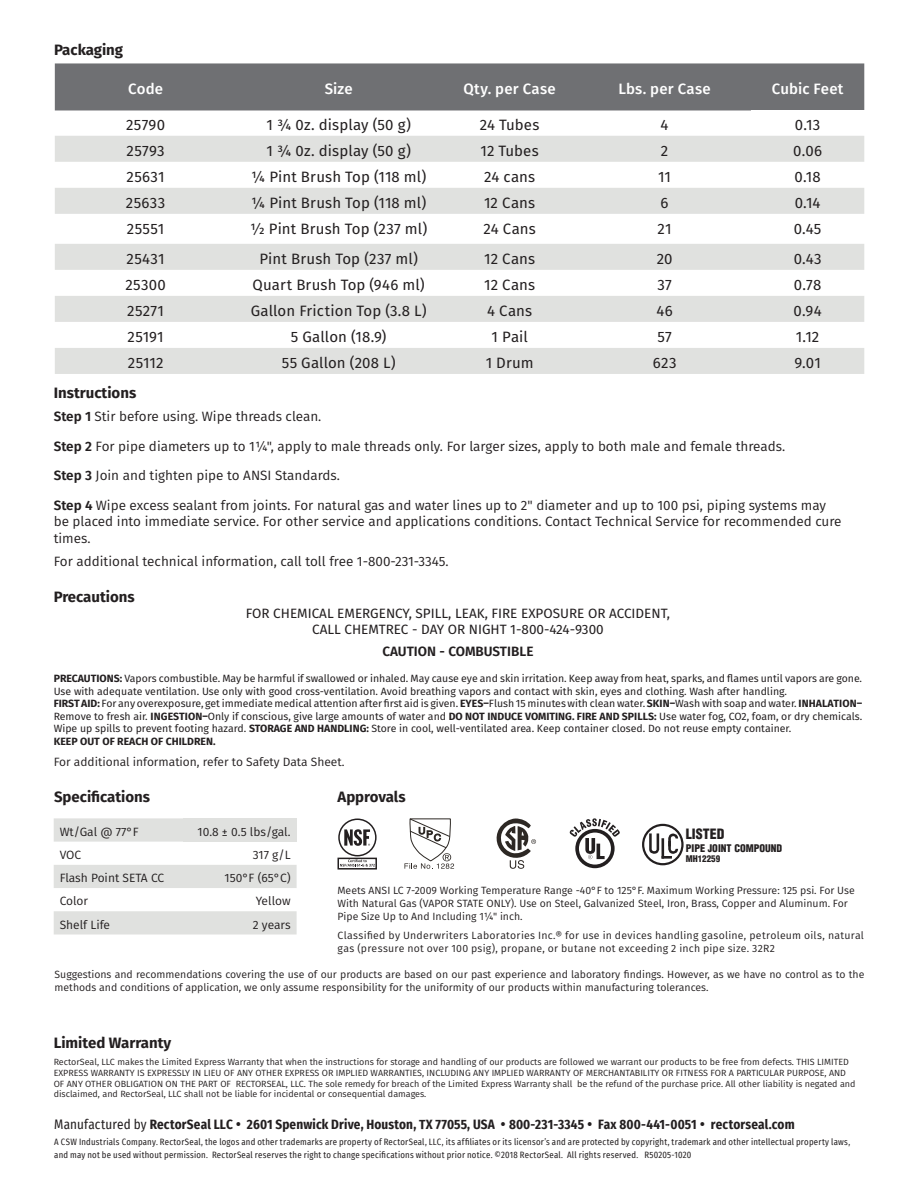
<style>
.page{position:relative;width:918px;height:1188px;background:#fff}
.page>*{position:absolute;margin:0;border:0;box-sizing:border-box;transform-origin:0 0}
.t1{font:15px "Fira Sans";letter-spacing:.01em;color:#231f20}
.t2{font:700 15px "Fira Sans";color:#231f20}
.t3{font:500 15px "Fira Sans";letter-spacing:.01em;color:#fff}
.t4{font:900 condensed 13.95px "Helvetica LT Std";color:#231f20}
.t5{font:13.5px/29.7px "Fira Sans";color:#231f20}
.t6{font:700 13.5px "Fira Sans Condensed";letter-spacing:.01em;color:#231f20}
.t7{font:13.5px/16.2px "Fira Sans";color:#231f20;text-align:center}
.t8{font:600 13.5px "Fira Sans";color:#231f20}
.t9{font:12px "Fira Sans";color:#231f20}
.t10{font:10.5px/12.6px "Fira Sans";color:#231f20}
.t11{font:10.5px/12.6px "Fira Sans";color:#231f20}
.t12{font:10.5px/12.6px "Fira Sans";letter-spacing:.025em;color:#231f20}
.t13{font:900 condensed 10.35px "Helvetica LT Std";color:#231f20}
.t14{font:9px/10.8px "Fira Sans";color:#231f20}
.t15{font:9px/12.9px "Fira Sans Condensed";letter-spacing:.025em;color:#231f20}
.t16{font:900 condensed 9px "Helvetica LT Std";color:#231f20}
.s1{font-weight:600}
.s2{font-weight:700}
.s3{font-weight:400}
</style>
<div class="page">
<svg style="left:55px;top:136px;width:809px;height:238px;fill:#e0e1df"></svg>
<div style="left:55px;top:63px;width:810px;height:48px;background:#6f7073"></div>
<svg style="left:54px;top:818px;width:243px;height:116px"></svg>
<div style="left:183px;top:818px;width:114px;height:24px;background:#e0e1df"></div>
<svg style="left:404px;top:818px;width:50px;height:51px"></svg>
<svg style="left:496px;top:819px;width:40px;height:50px"></svg>
<div style="left:338px;top:819px;width:39px;height:37px;border:2px solid #231f20;border-radius:50%"></div>
<svg style="left:344px;top:829px;width:26px;height:17px"></svg>
<div style="left:338px;top:858px;width:39px;height:12px;border:2px solid #231f20"></div>
<svg style="left:340px;top:859px;width:35px;height:8px"></svg>
<svg style="left:570px;top:818px;width:50px;height:50px"></svg>
<svg style="left:642px;top:824px;width:42px;height:41px"></svg>
<h1 class="t2" style="left:54px;top:37px;width:71px">Packaging</h1>
<h1 class="t3" style="left:128px;top:77px;width:36px">Code</h1>
<h1 class="t3" style="left:325px;top:77px;width:29px">Size</h1>
<h1 class="t3" style="left:464px;top:77px;width:94px">Qty. per Case</h1>
<h1 class="t3" style="left:618px;top:77px;width:94px">Lbs. per Case</h1>
<h1 class="t3" style="left:772px;top:77px;width:73px">Cubic Feet</h1>
<h1 class="t1" style="left:126px;top:113px;width:41px">25790</h1>
<h1 class="t1" style="left:266px;top:113px;width:146px">1 3/4 0z. display (50 g)</h1>
<h1 class="t1" style="left:480px;top:113px;width:61px">24 Tubes</h1>
<h1 class="t1" style="left:661px;top:113px;width:9px">4</h1>
<h1 class="t1" style="left:795px;top:113px;width:27px">0.13</h1>
<h1 class="t1" style="left:127px;top:139px;width:40px">25793</h1>
<h1 class="t1" style="left:266px;top:139px;width:146px">1 3/4 0z. display (50 g)</h1>
<h1 class="t1" style="left:481px;top:139px;width:60px">12 Tubes</h1>
<h1 class="t1" style="left:661px;top:139px;width:9px">2</h1>
<h1 class="t1" style="left:793px;top:139px;width:30px">0.06</h1>
<h1 class="t1" style="left:126px;top:165px;width:40px">25631</h1>
<h1 class="t1" style="left:251px;top:165px;width:177px">1/4 Pint Brush Top (118 ml)</h1>
<h1 class="t1" style="left:484px;top:165px;width:53px">24 cans</h1>
<h1 class="t1" style="left:658px;top:165px;width:14px">11</h1>
<h1 class="t1" style="left:795px;top:165px;width:28px">0.18</h1>
<h1 class="t1" style="left:126px;top:191px;width:41px">25633</h1>
<h1 class="t1" style="left:251px;top:191px;width:177px">1/4 Pint Brush Top (118 ml)</h1>
<h1 class="t1" style="left:484px;top:191px;width:53px">12 Cans</h1>
<h1 class="t1" style="left:661px;top:191px;width:9px">6</h1>
<h1 class="t1" style="left:795px;top:191px;width:27px">0.14</h1>
<h1 class="t1" style="left:127px;top:217px;width:39px">25551</h1>
<h1 class="t1" style="left:250px;top:217px;width:179px">1/2 Pint Brush Top (237 ml)</h1>
<h1 class="t1" style="left:484px;top:217px;width:54px">24 Cans</h1>
<h1 class="t1" style="left:658px;top:217px;width:16px">21</h1>
<h1 class="t1" style="left:794px;top:217px;width:29px">0.45</h1>
<h1 class="t1" style="left:127px;top:247px;width:40px">25431</h1>
<h1 class="t1" style="left:259px;top:247px;width:160px">Pint Brush Top (237 ml)</h1>
<h1 class="t1" style="left:484px;top:247px;width:53px">12 Cans</h1>
<h1 class="t1" style="left:657px;top:247px;width:17px">20</h1>
<h1 class="t1" style="left:794px;top:247px;width:29px">0.43</h1>
<h1 class="t1" style="left:125px;top:273px;width:42px">25300</h1>
<h1 class="t1" style="left:253px;top:273px;width:174px">Quart Brush Top (946 ml)</h1>
<h1 class="t1" style="left:484px;top:273px;width:53px">12 Cans</h1>
<h1 class="t1" style="left:658px;top:273px;width:16px">37</h1>
<h1 class="t1" style="left:794px;top:273px;width:29px">0.78</h1>
<h1 class="t1" style="left:127px;top:299px;width:38px">25271</h1>
<h1 class="t1" style="left:251px;top:299px;width:177px">Gallon Friction Top (3.8 L)</h1>
<h1 class="t1" style="left:487px;top:299px;width:47px">4 Cans</h1>
<h1 class="t1" style="left:657px;top:299px;width:18px">46</h1>
<h1 class="t1" style="left:794px;top:299px;width:30px">0.94</h1>
<h1 class="t1" style="left:127px;top:325px;width:38px">25191</h1>
<h1 class="t1" style="left:291px;top:325px;width:97px">5 Gallon (18.9)</h1>
<h1 class="t1" style="left:492px;top:325px;width:38px">1 Pail</h1>
<h1 class="t1" style="left:657px;top:325px;width:16px">57</h1>
<h1 class="t1" style="left:796px;top:325px;width:25px">1.12</h1>
<h1 class="t1" style="left:128px;top:351px;width:37px">25112</h1>
<h1 class="t1" style="left:282px;top:351px;width:115px">55 Gallon (208 L)</h1>
<h1 class="t1" style="left:486px;top:351px;width:50px">1 Drum</h1>
<h1 class="t1" style="left:653px;top:351px;width:25px">623</h1>
<h1 class="t1" style="left:795px;top:351px;width:28px">9.01</h1>
<h1 class="t2" style="left:54px;top:380px;width:84px">Instructions</h1>
<p class="t5" style="left:54px;top:401px;width:733px"><span class="s1">Step 1</span> Stir before using. Wipe threads clean.<br><span class="s1">Step 2</span> For pipe diameters up to 1¼", apply to male threads only. For larger sizes, apply to both male and female threads.</p>
<p class="t5" style="left:54px;top:461px;width:774px"><span class="s1">Step 3</span> Join and tighten pipe to ANSI Standards.<br><span class="s1">Step 4</span> Wipe excess sealant from joints. For natural gas and water lines up to 2" diameter and up to 100 psi, piping systems may</p>
<p class="t5" style="left:54px;top:513px;width:789px;line-height:16.2px">be placed into immediate service. For other service and applications conditions. Contact Technical Service for recommended cure times.</p>
<p class="t5" style="left:54px;top:546px;width:396px">For additional technical information, call toll free 1-800-231-3345.</p>
<h1 class="t2" style="left:54px;top:584px;width:83px">Precautions</h1>
<p class="t7" style="left:246px;top:605px;width:426px">FOR CHEMICAL EMERGENCY, SPILL, LEAK, FIRE EXPOSURE OR ACCIDENT,<br>CALL CHEMTREC - DAY OR NIGHT 1-800-424-9300</p>
<p class="t8" style="left:382px;top:640px;width:153px">CAUTION - COMBUSTIBLE</p>
<p class="t10" style="left:54px;top:672px;width:810px"><span class="s2">PRECAUTIONS:</span> Vapors combustible. May be harmful if swallowed or inhaled. May cause eye and skin irritation. Keep away from heat, sparks, and flames until vapors are gone.<br>Use with adequate ventilation. Use only with good cross-ventilation. Avoid breathing vapors and contact with skin, eyes and clothing. Wash after handling.<br><span class="s2">FIRST AID:</span> For any overexposure, get immediate medical attention after first aid is given. <span class="s2">EYES–</span>Flush 15 minutes with clean water. <span class="s2">SKIN–</span>Wash with soap and water. <span class="s2">INHALATION– </span>Remove to fresh air. <span class="s2">INGESTION–</span>Only if conscious, give large amounts of water and <span class="s2">DO NOT INDUCE VOMITING. FIRE AND SPILLS:</span> Use water fog, CO2, foam, or dry chemicals.<br>Wipe up spills to prevent footing hazard. <span class="s2">STORAGE AND HANDLING:</span> Store in cool, well-ventilated area. Keep container closed. Do not reuse empty container.<br><span class="s2">KEEP OUT OF REACH OF CHILDREN.</span></p>
<p class="t9" style="left:54px;top:753px;width:292px">For additional information, refer to Safety Data Sheet.</p>
<h1 class="t2" style="left:54px;top:784px;width:98px">Specifications</h1>
<h1 class="t2" style="left:338px;top:784px;width:70px">Approvals</h1>
<p class="t9" style="left:60px;top:823px;width:81px">Wt/Gal @ 77°F</p>
<p class="t9" style="left:198px;top:823px;width:95px">10.8 ± 0.5 lbs/gal.</p>
<p class="t9" style="left:60px;top:846px;width:23px">VOC</p>
<p class="t9" style="left:253px;top:846px;width:39px">317 g/L</p>
<p class="t9" style="left:60px;top:869px;width:106px">Flash Point SETA CC</p>
<p class="t9" style="left:225px;top:869px;width:68px">150°F (65°C)</p>
<p class="t9" style="left:60px;top:892px;width:30px">Color</p>
<p class="t9" style="left:256px;top:892px;width:36px">Yellow</p>
<p class="t9" style="left:60px;top:915px;width:52px">Shelf Life</p>
<p class="t9" style="left:253px;top:915px;width:39px">2 years</p>
<h2 class="t4" style="left:686px;top:825px;width:40px">LISTED</h2>
<p class="t13" style="left:686px;top:842px;width:98px">PIPE JOINT COMPOUND</p>
<p class="t16" style="left:686px;top:853px;width:36px">MH12259</p>
<p class="t11" style="left:338px;top:884px;width:519px">Meets ANSI LC 7-2009 Working Temperature Range -40°F to 125°F. Maximum Working Pressure: 125 psi. For Use<br>With Natural Gas (VAPOR STATE ONLY). Use on Steel, Galvanized Steel, Iron, Brass, Copper and Aluminum. For<br>Pipe Size Up to And Including 1¼" inch.</p>
<p class="t12" style="left:338px;top:929px;width:528px">Classified by Underwriters Laboratories Inc.® for use in devices handling gasoline, petroleum oils, natural gas (pressure not over 100 psig), propane, or butane not exceeding 2 inch pipe size. 32R2</p>
<p class="t11" style="left:55px;top:968px;width:811px">Suggestions and recommendations covering the use of our products are based on our past experience and laboratory findings. However, as we have no control as to the methods and conditions of application, we only assume responsibility for the uniformity of our products within manufacturing tolerances.</p>
<h1 class="t2" style="left:54px;top:1030px;width:119px">Limited Warranty</h1>
<p class="t14" style="left:54px;top:1056px;width:803px">RectorSeal, LLC makes the Limited Express Warranty that when the instructions for storage and handling of our products are followed we warrant our products to be free from defects. THIS LIMITED EXPRESS WARRANTY IS EXPRESSLY IN LIEU OF ANY OTHER EXPRESS OR IMPLIED WARRANTIES, INCLUDING ANY IMPLIED WARRANTY OF MERCHANTABILITY OR FITNESS FOR A PARTICULAR PURPOSE, AND OF ANY OTHER OBLIGATION ON THE PART OF RECTORSEAL, LLC. The sole remedy for breach of the Limited Express Warranty shall be the refund of the purchase price. All other liability is negated and disclaimed, and RectorSeal, LLC shall not be liable for incidental or consequential damages.</p>
<p class="t6" style="left:54px;top:1113px;width:742px"><span class="s3">Manufactured by</span> RectorSeal LLC • 2601 Spenwick Drive, Houston, TX 77055, USA • 800-231-3345 • Fax 800-441-0051 • rectorseal.com</p>
<p class="t15" style="left:54px;top:1135px;width:797px">A CSW Industrials Company. RectorSeal, the logos and other trademarks are property of RectorSeal, LLC, its affiliates or its licensor’s and are protected by copyright, trademark and other intellectual property laws, and may not be used without permission. RectorSeal reserves the right to change specifications without prior notice. ©2018 RectorSeal. All rights reserved. R50205-1020</p>
</div>
